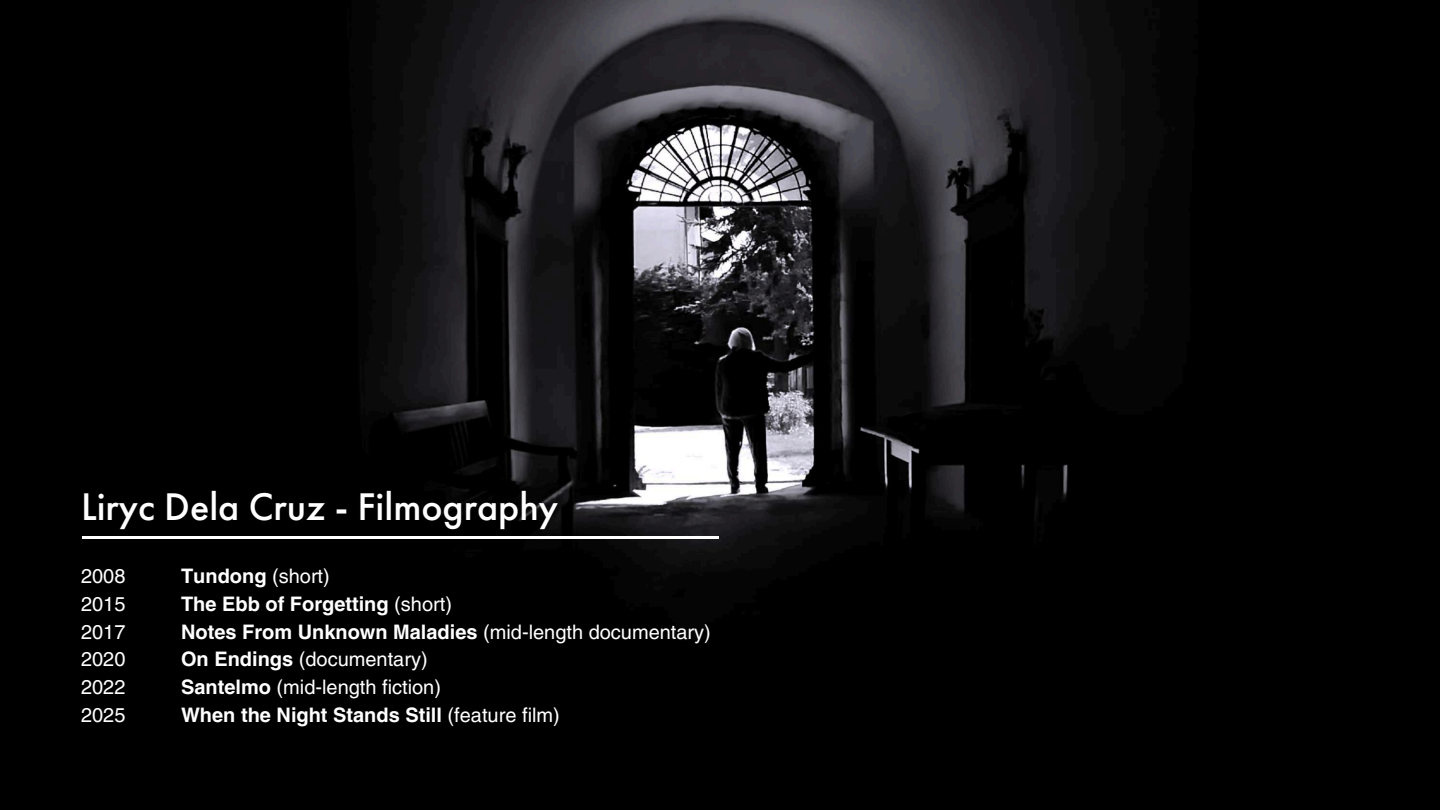
<style>
.page{position:relative;width:1440px;height:810px;background:#fff}
.page>*{position:absolute;margin:0;border:0;box-sizing:border-box;transform-origin:0 0}
.t1{font:500 40px "Futura Cyrillic";color:#fff}
.t2{font:700 20px "Helvetica LT Pro";color:#fff}
.t3{font:20px "Helvetica LT Pro";color:#fff}
.s1{font-weight:400}
.s2{font-weight:700}
</style>
<div class="page">
<img style="left:0;top:0;width:1440px;height:810px">
<hr style="left:82px;top:536px;width:637px;height:3px;background:#fff">
<h1 class="t1" style="left:81px;top:480px;width:479px">Liryc Dela Cruz - Filmography</h1>
<p class="t3" style="left:81px;top:569px;width:46px">2008</p>
<p class="t2" style="left:181px;top:569px;width:150px">Tundong <span class="s1">(short)</span></p>
<p class="t3" style="left:81px;top:597px;width:46px">2015</p>
<p class="t2" style="left:181px;top:597px;width:273px">The Ebb of Forgetting <span class="s1">(short)</span></p>
<p class="t3" style="left:81px;top:624px;width:46px">2017</p>
<p class="t2" style="left:181px;top:624px;width:531px">Notes From Unknown Maladies <span class="s1">(mid-length documentary)</span></p>
<p class="t3" style="left:81px;top:652px;width:46px">2020</p>
<p class="t3" style="left:181px;top:652px;width:248px"><span class="s2">On Endings</span> (documentary)</p>
<p class="t3" style="left:81px;top:680px;width:46px">2022</p>
<p class="t3" style="left:181px;top:680px;width:261px"><span class="s2">Santelmo</span> (mid-length fiction)</p>
<p class="t3" style="left:81px;top:708px;width:46px">2025</p>
<p class="t2" style="left:181px;top:708px;width:380px">When the Night Stands Still <span class="s1">(feature film)</span></p>
</div>
